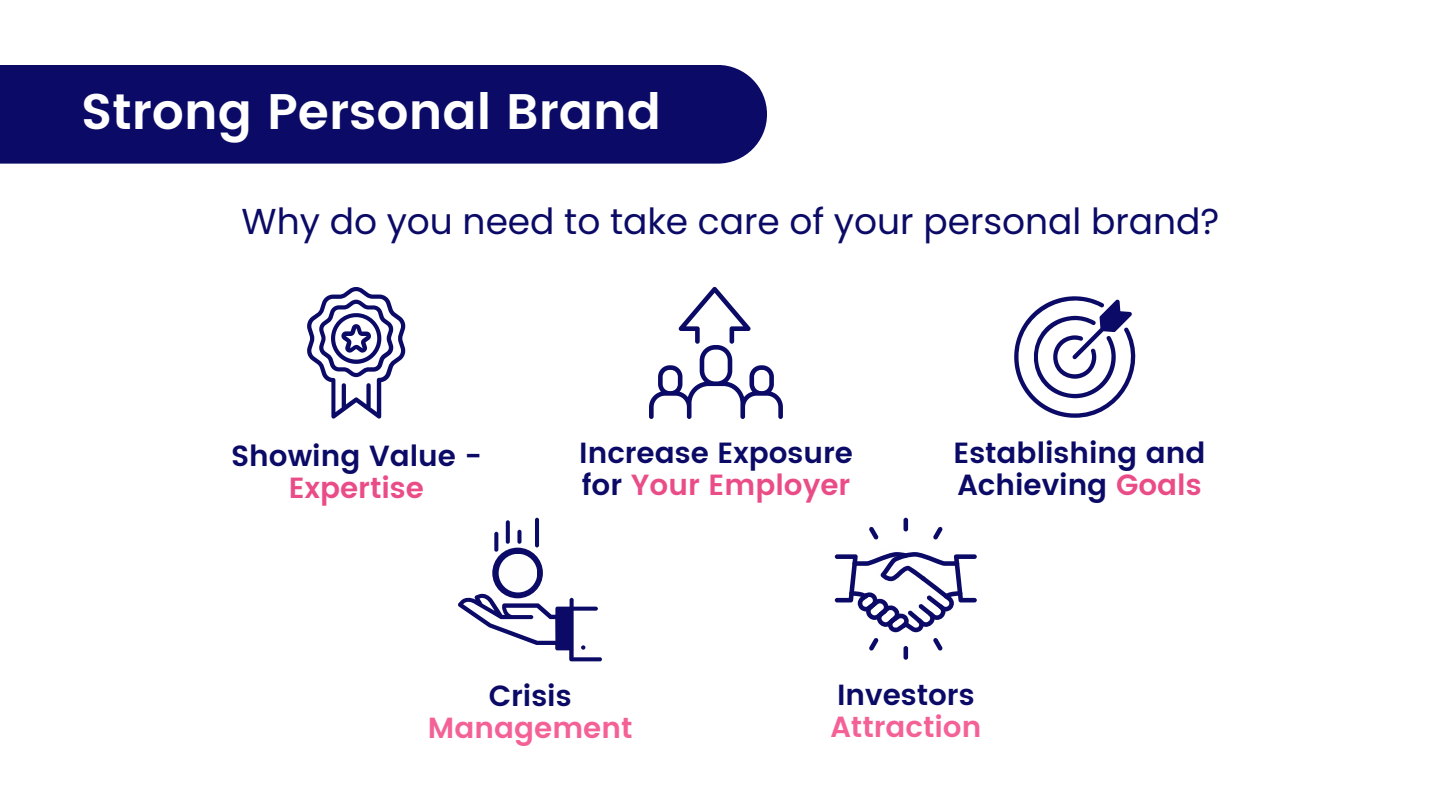
<style>
.page{position:relative;width:1440px;height:810px;background:#fff}
.page>*{position:absolute;margin:0;border:0;box-sizing:border-box;transform-origin:0 0}
.t1{font:600 50px "Poppins";color:#fff}
.t2{font:36px "Poppins";color:#0b0b67}
.t3{font:600 29.2px/32px "Poppins";color:#0b0b67}
.t4{font:600 29.2px "Poppins";color:#f46197}
.s1{color:#ea4c87}
</style>
<div class="page">
<div style="left:0;top:65px;width:767px;height:99px;background:#0b0b67"></div>
<svg style="left:307px;top:287px;width:98px;height:132px"></svg>
<svg style="left:1014px;top:296px;width:122px;height:122px"></svg>
<svg style="left:649px;top:287px;width:134px;height:132px"></svg>
<svg style="left:494px;top:532px;width:4px;height:20px"></svg>
<svg style="left:506px;top:520px;width:4px;height:24px"></svg>
<svg style="left:517px;top:530px;width:4px;height:14px"></svg>
<hr style="left:535px;top:518px;width:4px;height:29px;background:#0b0b67;border-radius:2px">
<svg style="left:458px;top:548px;width:144px;height:113px"></svg>
<div style="left:499px;top:554px;width:38px;height:38px;background:#fefefe;border-radius:50%"></div>
<svg style="left:835px;top:552px;width:142px;height:80px"></svg>
<hr style="left:904px;top:518px;width:4px;height:13px;background:#0b0b67;border-radius:2px">
<hr style="left:904px;top:646px;width:4px;height:14px;background:#0b0b67;border-radius:2px">
<svg style="left:933px;top:527px;width:10px;height:12px"></svg>
<svg style="left:869px;top:638px;width:10px;height:13px"></svg>
<svg style="left:933px;top:638px;width:10px;height:13px"></svg>
<svg style="left:869px;top:527px;width:10px;height:12px"></svg>
<p class="t1" style="left:81px;top:82px;width:582px">Strong Personal Brand</p>
<p class="t2" style="left:242px;top:196px;width:979px">Why do you need to take care of your personal brand?</p>
<p class="t3" style="left:231px;top:440px;width:252px;text-align:center">Showing Value -<br><span class="s1">Expertise</span></p>
<p class="t3" style="left:953px;top:437px;width:254px">Establishing and<br>Achieving <span class="s1">Goals</span></p>
<p class="t3" style="left:579px;top:437px;width:275px">Increase Exposure for <span class="s1">Your Employer</span></p>
<p class="t3" style="left:489px;top:680px;width:84px">Crisis</p>
<p class="t4" style="left:428px;top:711px;width:206px">Management</p>
<p class="t3" style="left:837px;top:679px;width:139px">Investors</p>
<p class="t4" style="left:830px;top:710px;width:152px">Attraction</p>
</div>
